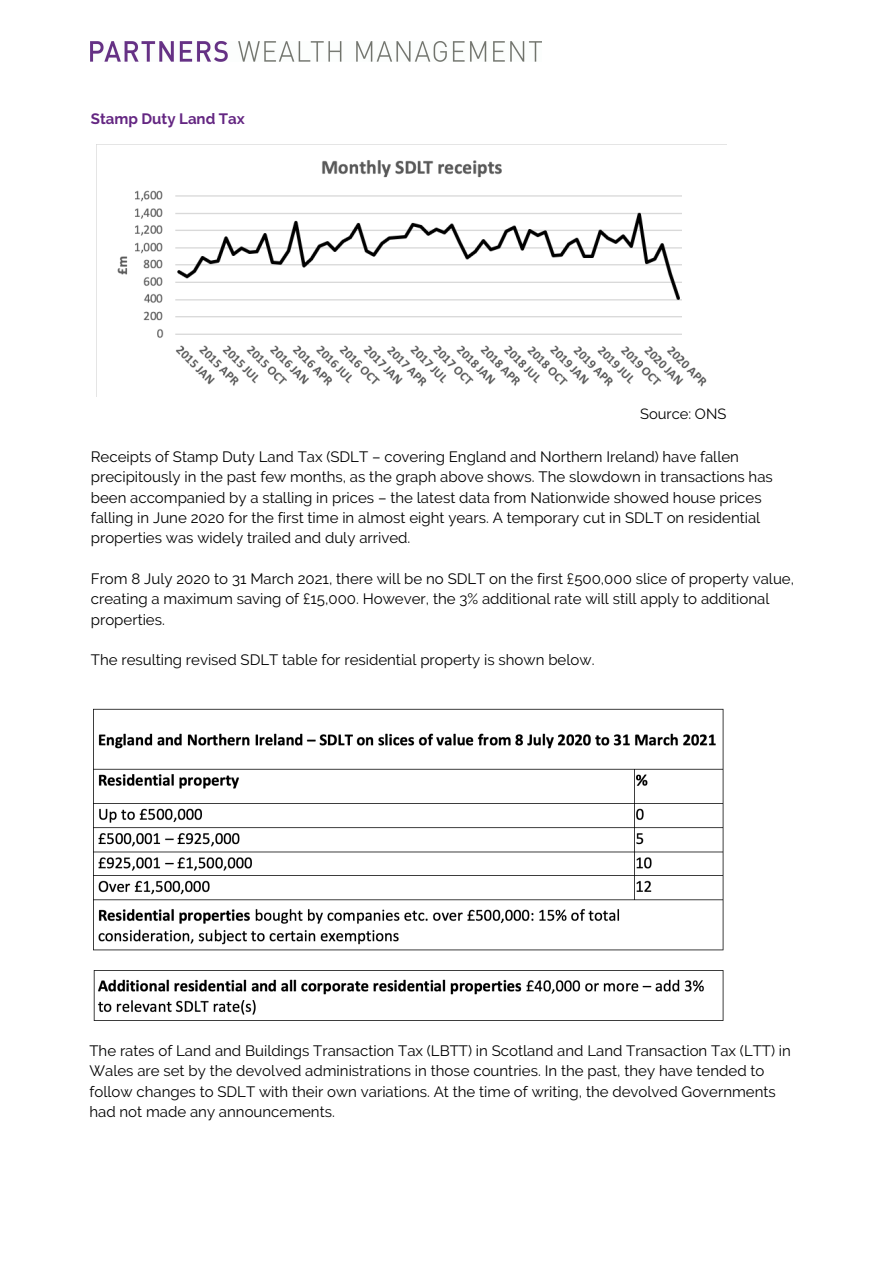
<style>
.page{position:relative;width:894px;height:1264px;background:#fff}
.page>*{position:absolute;margin:0;border:0;box-sizing:border-box;transform-origin:0 0}
.t1{font:15px/20.2px "Raleway";color:#000}
.t2{font:700 15px "Raleway";color:#642682}
.t3{font:14.7px "Raleway";color:#000}
</style>
<div class="page">
<img style="left:91px;top:41px;width:450px;height:21px">
<img style="left:93px;top:708px;width:631px;height:313px">
<img style="left:96px;top:145px;width:611px;height:251px">
<p class="t2" style="left:91px;top:110px;width:155px">Stamp Duty Land Tax</p>
<p class="t3" style="left:640px;top:405px;width:88px">Source: ONS</p>
<p class="t1" style="left:91px;top:446px;width:683px">Receipts of Stamp Duty Land Tax (SDLT – covering England and Northern Ireland) have fallen precipitously in the past few months, as the graph above shows. The slowdown in transactions has been accompanied by a stalling in prices – the latest data from Nationwide showed house prices falling in June 2020 for the first time in almost eight years. A temporary cut in SDLT on residential properties was widely trailed and duly arrived.</p>
<p class="t1" style="left:91px;top:568px;width:704px">From 8 July 2020 to 31 March 2021, there will be no SDLT on the first £500,000 slice of property value, creating a maximum saving of £15,000. However, the 3% additional rate will still apply to additional properties.</p>
<p class="t1" style="left:91px;top:649px;width:505px">The resulting revised SDLT table for residential property is shown below.</p>
<p class="t1" style="left:89px;top:1040px;width:702px">The rates of Land and Buildings Transaction Tax (LBTT) in Scotland and Land Transaction Tax (LTT) in Wales are set by the devolved administrations in those countries. In the past, they have tended to follow changes to SDLT with their own variations. At the time of writing, the devolved Governments had not made any announcements.</p>
</div>
